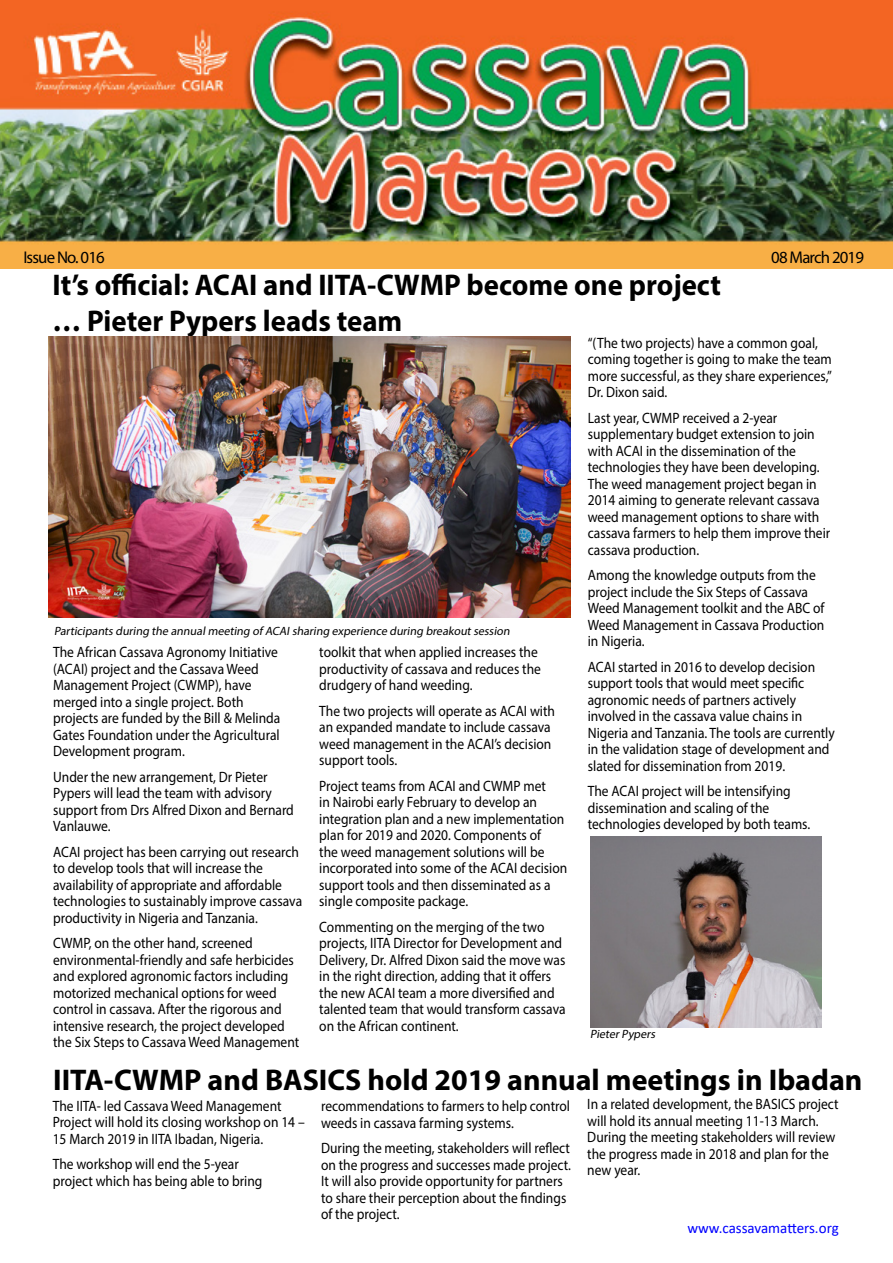
<style>
.page{position:relative;width:893px;height:1263px;background:#fff}
.page>*{position:absolute;margin:0;border:0;box-sizing:border-box;transform-origin:0 0}
.t1{font:700 30px/36px "Myriad Pro";color:#000;scale:.96 1}
.t2{font:700 30px "Myriad Pro";color:#000}
.t3{font:16.95px "Myriad Pro";letter-spacing:-.05em;color:#000}
.t4{font:15px/16.5px "Myriad Pro";color:#000;scale:.9 1}
.t5{font:15px "Calibri";color:#00f}
.t6{font:italic 12px "Myriad Pro";color:#000}
</style>
<div class="page">
<img style="left:0;top:0;width:893px;height:269px">
<img style="left:590px;top:836px;width:231px;height:191px">
<img style="left:49px;top:337px;width:521px;height:281px">
<p class="t3" style="left:23px;top:246px;width:83px">Issue No. 016</p>
<p class="t3" style="left:771px;top:246px;width:94px">08 March 2019</p>
<h1 class="t1" style="left:52px;top:265px;width:698px">It’s official: ACAI and IITA-CWMP become one project … Pieter Pypers leads team</h1>
<p class="t4" style="left:588px;top:334px;width:273px">“(The two projects) have a common goal, coming together is going to make the team more successful, as they share experiences,” Dr. Dixon said.</p>
<p class="t4" style="left:588px;top:409px;width:271px">Last year, CWMP received a 2-year supplementary budget extension to join with ACAI in the dissemination of the technologies they have been developing.<br>The weed management project began in 2014 aiming to generate relevant cassava weed management options to share with cassava farmers to help them improve their cassava production.</p>
<p class="t4" style="left:588px;top:567px;width:264px">Among the knowledge outputs from the project include the Six Steps of Cassava Weed Management toolkit and the ABC of Weed Management in Cassava Production in Nigeria.</p>
<p class="t4" style="left:588px;top:658px;width:276px">ACAI started in 2016 to develop decision support tools that would meet specific agronomic needs of partners actively involved in the cassava value chains in Nigeria and Tanzania. The tools are currently in the validation stage of development and slated for dissemination from 2019.</p>
<p class="t4" style="left:588px;top:783px;width:249px">The ACAI project will be intensifying dissemination and scaling of the technologies developed by both teams.</p>
<p class="t6" style="left:54px;top:624px;width:459px">Participants during the annualmeeting of ACAIsharing experience during breakoutsession</p>
<p class="t4" style="left:53px;top:644px;width:254px">The African Cassava Agronomy Initiative (ACAI) project and the Cassava Weed Management Project (CWMP), have merged into a single project. Both projects are funded by the Bill &amp; Melinda Gates Foundation under the Agricultural Development program.</p>
<p class="t4" style="left:53px;top:768px;width:269px">Under the new arrangement, Dr Pieter<br>Pypers will lead the team with advisory support from Drs Alfred Dixon and Bernard<br>Vanlauwe.</p>
<p class="t4" style="left:53px;top:843px;width:278px">ACAI project has been carrying out research to develop tools that will increase the availability of appropriate and affordable technologies to sustainably improve cassava productivity in Nigeria and Tanzania.</p>
<p class="t4" style="left:53px;top:935px;width:275px">CWMP, on the other hand, screened environmental-friendly and safe herbicides and explored agronomic factors including motorized mechanical options for weed control in cassava. After the rigorous and intensive research, the project developed the Six Steps to Cassava Weed Management</p>
<p class="t4" style="left:319px;top:644px;width:248px">toolkit that when applied increases the productivity of cassava and reduces the drudgery of hand weeding.</p>
<p class="t4" style="left:319px;top:702px;width:263px">The two projects will operate as ACAI with an expanded mandate to include cassava weed management in the ACAI’s decision support tools.</p>
<p class="t4" style="left:319px;top:777px;width:277px">Project teams from ACAI and CWMP met<br>in Nairobi early February to develop an integration plan and a new implementation plan for 2019 and 2020. Components of<br>the weed management solutions will be incorporated into some of the ACAI decision support tools and then disseminated as a single composite package.</p>
<p class="t4" style="left:319px;top:918px;width:275px">Commenting on the merging of the two projects, IITA Director for Development and Delivery, Dr. Alfred Dixon said the move was in the right direction, adding that it offers the new ACAI team a more diversified and talented team that would transform cassava on the African continent.</p>
<p class="t6" style="left:590px;top:1027px;width:69px">PieterPypers</p>
<h1 class="t2" style="left:53px;top:1060px;width:811px">IITA-CWMP and BASICS hold 2019 annual meetings in Ibadan</h1>
<p class="t4" style="left:53px;top:1097px;width:282px">The IITA- led Cassava Weed Management<br>Project will hold its closing workshop on 14 –<br>15 March 2019 in IITA Ibadan, Nigeria.</p>
<p class="t4" style="left:53px;top:1156px;width:234px">The workshop will end the 5-year project which has being able to bring</p>
<p class="t4" style="left:587px;top:1096px;width:281px">In a related development, the BASICS project will hold its annual meeting 11-13 March.<br>During the meeting stakeholders will review the progress made in 2018 and plan for the new year.</p>
<p class="t4" style="left:321px;top:1098px;width:278px">recommendations to farmers to help control weeds in cassava farming systems.</p>
<p class="t4" style="left:321px;top:1140px;width:279px">During the meeting, stakeholders will reflect on the progress and successes made project.<br>It will also provide opportunity for partners to share their perception about the findings of the project.</p>
<p class="t5" style="left:687px;top:1217px;width:153px">www.cassavamatters.org</p>
</div>
